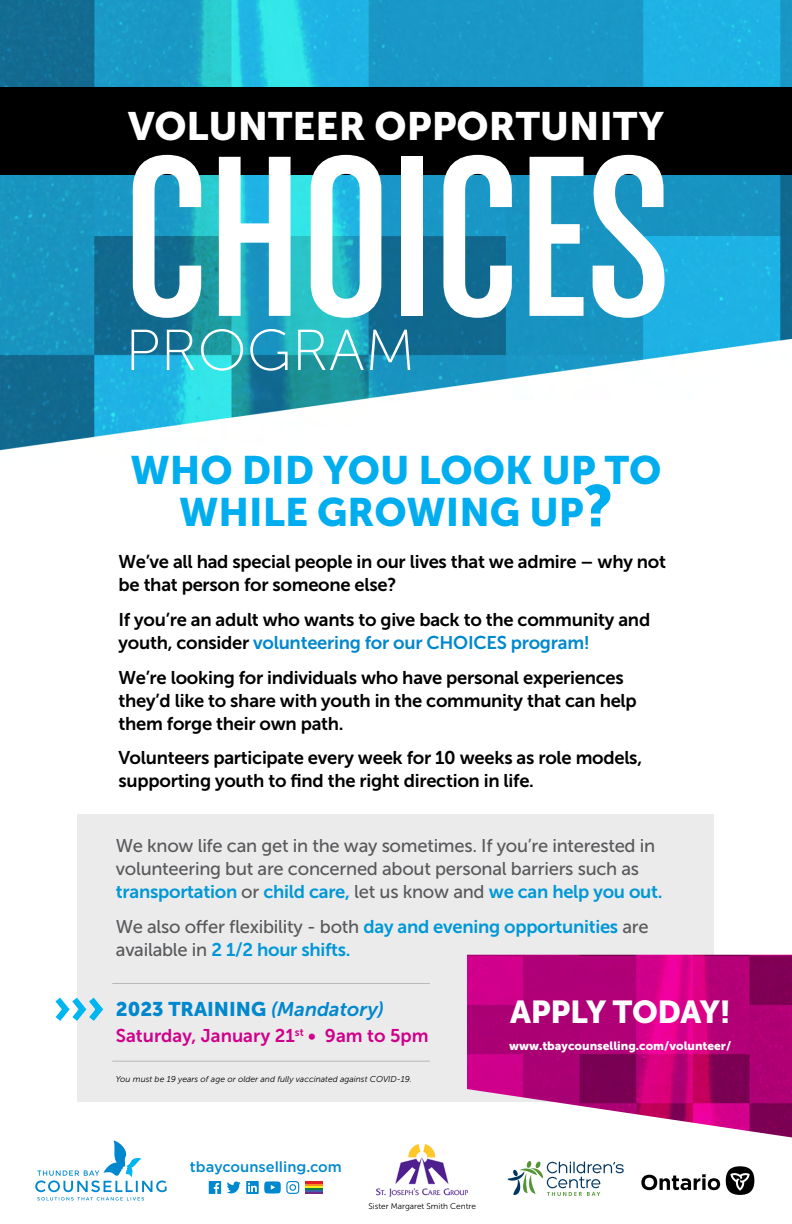
<style>
.page{position:relative;width:792px;height:1224px;background:#fff}
.page>*{position:absolute;margin:0;border:0;box-sizing:border-box;transform-origin:0 0}
.t1{font:39.5px/42.1px "Museo Sans 900";color:#00aeef;text-align:center}
.t2{font:39.3px "Museo Sans 900";color:#fff}
.t3{font:31.6px "Museo Sans 900";letter-spacing:-.01em;color:#fff}
.t4{font:19.7px "Museo Sans 900";color:#0088ce}
.t5{font:18.4px/23px "Museo Sans 700";letter-spacing:-.015em;color:#000}
.t6{font:18.4px/23px "Museo Sans 500";letter-spacing:-.015em;color:#58595b}
.t7{font:18.4px "Museo Sans 700";letter-spacing:-.015em;color:#0098d6}
.t8{font:18.4px "Museo Sans 700";color:#cf018a}
.t9{font:500 14.7px "Gotham";color:#0088ce}
.t10{font:11.9px "Museo Sans 900";color:#fff}
.t11{font:italic 8.5px "Museo Sans 300";color:#000}
.t12{font:8.2px "Museo Sans 300";color:#000}
.s1{font-size:57.9px}
.s2{color:#0088ce}
.s3{font-family:"Museo Sans 500";color:#58595b}
.s4{font-family:"Museo Sans 700";color:#0098d6}
.s5{font-family:"Museo Sans 700";font-style:italic}
</style>
<div class="page">
<div style="left:78px;top:814px;width:636px;height:288px;background:#ebebec"></div>
<img style="left:0;top:0;width:792px;height:451px">
<div style="left:0;top:87px;width:792px;height:87px;background:#000"></div>
<svg style="left:133px;top:155px;width:68px;height:163px"></svg>
<svg style="left:219px;top:157px;width:72px;height:159px"></svg>
<svg style="left:311px;top:155px;width:70px;height:163px"></svg>
<div style="left:402px;top:157px;width:21px;height:159px;background:#fff"></div>
<svg style="left:443px;top:155px;width:69px;height:163px"></svg>
<svg style="left:530px;top:157px;width:54px;height:159px"></svg>
<svg style="left:593px;top:155px;width:72px;height:163px"></svg>
<svg style="left:132px;top:330px;width:26px;height:40px"></svg>
<svg style="left:167px;top:330px;width:27px;height:40px"></svg>
<svg style="left:201px;top:329px;width:42px;height:42px"></svg>
<svg style="left:250px;top:329px;width:38px;height:42px"></svg>
<svg style="left:298px;top:330px;width:66px;height:40px"></svg>
<svg style="left:370px;top:330px;width:40px;height:40px"></svg>
<svg style="left:35px;top:1140px;width:132px;height:61px"></svg>
<img style="left:377px;top:1145px;width:90px;height:51px">
<svg style="left:508px;top:1161px;width:116px;height:35px"></svg>
<svg style="left:641px;top:1174px;width:79px;height:16px"></svg>
<div style="left:726px;top:1166px;width:28px;height:29px;background:#000;border-radius:50%"></div>
<svg style="left:731px;top:1173px;width:19px;height:18px"></svg>
<hr style="left:306px;top:1191px;width:17px;height:3px;background:#732985">
<svg style="left:306px;top:1181px;width:17px;height:10px"></svg>
<svg style="left:227px;top:1181px;width:72px;height:13px"></svg>
<svg style="left:209px;top:1181px;width:12px;height:13px"></svg>
<img style="left:467px;top:955px;width:325px;height:182px">
<hr style="left:112px;top:983px;width:318px;height:1px;background:#b6b8ba">
<hr style="left:112px;top:1061px;width:318px;height:1px;background:#b6b8ba">
<svg style="left:55px;top:991px;width:49px;height:36px"></svg>
<h2 class="t2" style="left:128px;top:104px;width:537px">VOLUNTEER OPPORTUNITY</h2>
<h1 class="t1" style="left:130px;top:449px;width:533px">WHO DID YOU LOOK UP TO<br>WHILE GROWING UP<span class="s1">?</span></h1>
<p class="t5" style="left:119px;top:550px;width:549px">We’ve all had special people in our lives that we admire – why not be that person for someone else?</p>
<p class="t5" style="left:119px;top:608px;width:533px">If you’re an adult who wants to give back to the community and youth, consider <span class="s2">volunteering for our CHOICES program!</span></p>
<p class="t5" style="left:119px;top:666px;width:520px">We’re looking for individuals who have personal experiences they’d like to share with youth in the community that can help them forge their own path.</p>
<p class="t5" style="left:119px;top:747px;width:525px">Volunteers participate every week for 10 weeks as role models, supporting youth to find the right direction in life.</p>
<p class="t6" style="left:116px;top:834px;width:541px">We know life can get in the way sometimes. If you’re interested in volunteering but are concerned about personal barriers such as</p>
<p class="t7" style="left:116px;top:881px;width:548px">transportation <span class="s3">or</span> child care, <span class="s3">let us know and</span> we can help you out.</p>
<p class="t6" style="left:116px;top:915px;width:534px">We also offer flexibility - both <span class="s4">day and evening opportunities</span> are</p>
<p class="t7" style="left:116px;top:939px;width:236px"><span class="s3">available in</span> 2 1/2 hour shifts.</p>
<p class="t4" style="left:116px;top:998px;width:270px">2023 TRAINING <span class="s5">(Mandatory)</span></p>
<p class="t8" style="left:116px;top:1026px;width:314px">Saturday, January 21<sup>st</sup> • 9am to 5pm</p>
<p class="t11" style="left:116px;top:1074px;width:297px">You must be 19 years of age or older and fully vaccinated against COVID-19.</p>
<p class="t9" style="left:190px;top:1157px;width:154px">tbaycounselling.com</p>
<p class="t12" style="left:368px;top:1202px;width:109px">Sister Margaret Smith Centre</p>
<h3 class="t3" style="left:510px;top:994px;width:222px">APPLY TODAY!</h3>
<p class="t10" style="left:509px;top:1039px;width:223px">www.tbaycounselling.com/volunteer/</p>
</div>
